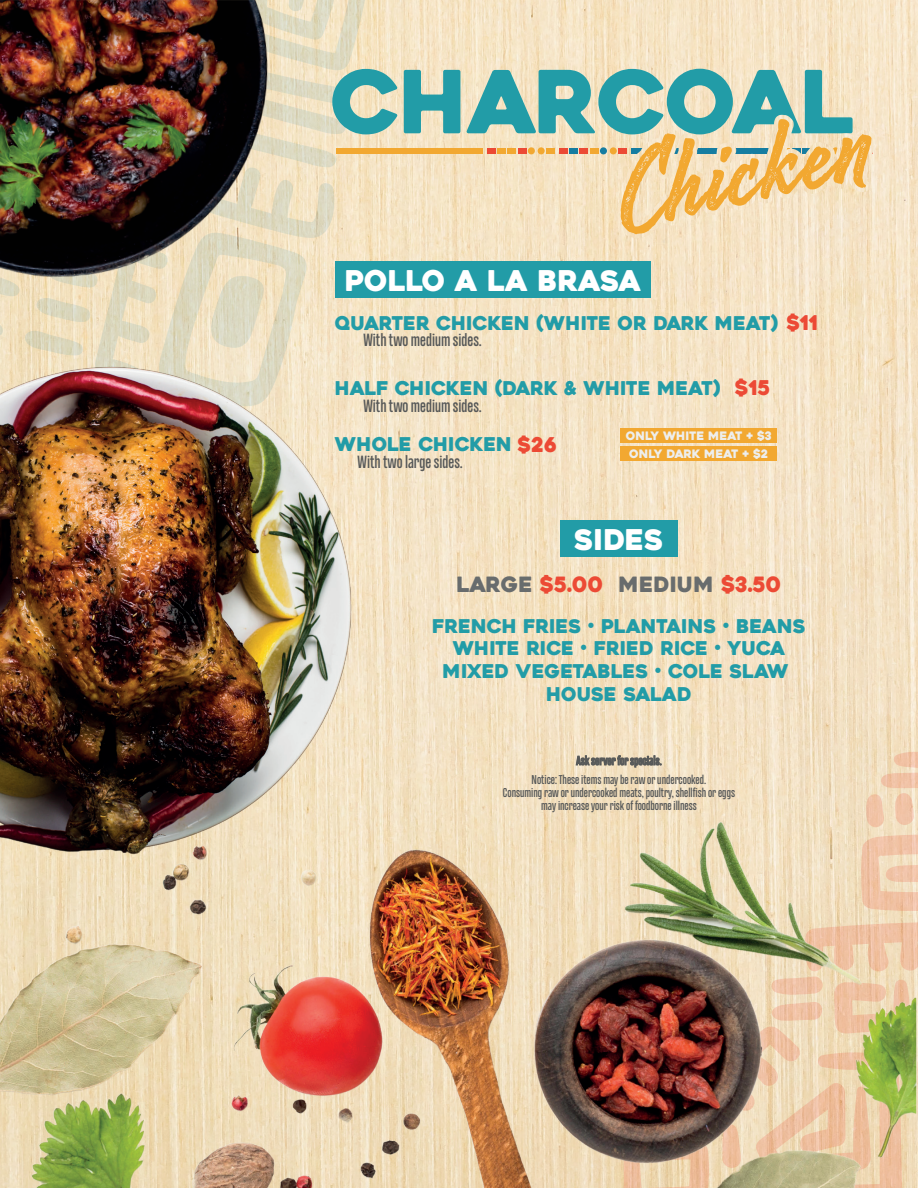
<style>
.page{position:relative;width:918px;height:1188px;background:#fff}
.page>*{position:absolute;margin:0;border:0;box-sizing:border-box;transform-origin:0 0}
.t1{font:86.7px "Heavitas";color:#229ca7}
.t2{font:28.5px "Heavitas";color:#fff}
.t3{font:21px "Heavitas";color:#686c6d}
.t4{font:18.9px/22.6px "Heavitas";color:#229ca7;text-align:center}
.t5{font:500 17.55px "Cairoli Now Condensed";color:#575959}
.t6{font:500 12.75px/13px "Cairoli Now Condensed";color:#575959;text-align:center}
.t7{font:11.55px/17.9px "Heavitas";color:#edeeed;text-align:center}
.s1{font-size:20.25px;color:#ec4a35}
.s2{color:#ec4a35}
</style>
<div class="page">
<img style="left:0;top:1px;width:918px;height:1187px">
<svg style="left:292px;top:0;width:81px;height:326px;background:#ede0c2"></svg>
<svg style="left:860px;top:752px;width:58px;height:160px"></svg>
<img style="left:0;top:0;width:292px;height:326px">
<img style="left:0;top:326px;width:639px;height:430px">
<img style="left:0;top:756px;width:917px;height:431px">
<svg style="left:576px;top:752px;width:86px;height:17px"></svg>
<div style="left:336px;top:149px;width:147px;height:5px;background:#f2a831"></div>
<div style="left:487px;top:148px;width:9px;height:6px;background:#ec4a35"></div>
<div style="left:498px;top:148px;width:8px;height:6px;background:#f2a831"></div>
<div style="left:508px;top:148px;width:8px;height:6px;background:#f2a831"></div>
<div style="left:518px;top:148px;width:8px;height:6px;background:#ec4a35"></div>
<div style="left:547px;top:148px;width:8px;height:6px;background:#f2a831"></div>
<div style="left:528px;top:147px;width:7px;height:7px;background:#f2a831;border-radius:50%"></div>
<div style="left:538px;top:147px;width:7px;height:7px;background:#f2a831;border-radius:50%"></div>
<div style="left:559px;top:148px;width:9px;height:6px;background:#ec4a35"></div>
<div style="left:570px;top:148px;width:8px;height:6px;background:#167da1"></div>
<div style="left:580px;top:148px;width:8px;height:6px;background:#ec4a35"></div>
<div style="left:590px;top:148px;width:8px;height:6px;background:#f2a831"></div>
<div style="left:619px;top:148px;width:8px;height:6px;background:#ec4a35"></div>
<div style="left:600px;top:147px;width:7px;height:7px;background:#167da1;border-radius:50%"></div>
<div style="left:610px;top:147px;width:7px;height:7px;background:#f2a831;border-radius:50%"></div>
<img style="left:703px;top:115px;width:77px;height:4px">
<svg style="left:621px;top:119px;width:251px;height:115px;background:#f0d19d"></svg>
<div style="left:620px;top:428px;width:157px;height:15px;background:#f2a831"></div>
<div style="left:620px;top:446px;width:157px;height:15px;background:#f2a831"></div>
<div style="left:335px;top:261px;width:316px;height:36px;background:#229ca7"></div>
<div style="left:560px;top:521px;width:118px;height:36px;background:#229ca7"></div>
<h1 class="t1" style="left:331px;top:49px;width:525px">CHARCOAL</h1>
<h2 class="t2" style="left:345px;top:263px;width:298px">POLLO A LA BRASA</h2>
<p class="t4" style="left:335px;top:312px;width:485px">QUARTER CHICKEN (WHITE OR DARK MEAT) <span class="s1">$11</span></p>
<p class="t5" style="left:363px;top:327px;width:120px">With two medium sides.</p>
<p class="t4" style="left:335px;top:377px;width:437px">HALF CHICKEN (DARK &amp; WHITE MEAT) <span class="s1">$15</span></p>
<p class="t7" style="left:626px;top:427px;width:148px">ONLY WHITE MEAT + $3<br>ONLY DARK MEAT + $2</p>
<p class="t5" style="left:363px;top:393px;width:120px">With two medium sides.</p>
<p class="t4" style="left:335px;top:433px;width:224px">WHOLE CHICKEN <span class="s1">$26</span></p>
<p class="t5" style="left:358px;top:450px;width:107px">With two large sides.</p>
<h2 class="t2" style="left:574px;top:522px;width:91px">SIDES</h2>
<p class="t3" style="left:457px;top:571px;width:326px">LARGE <span class="s2">$5.00</span> MEDIUM <span class="s2">$3.50</span></p>
<p class="t4" style="left:432px;top:615px;width:375px">FRENCH FRIES • PLANTAINS • BEANS<br>WHITE RICE • FRIED RICE • YUCA<br>MIXED VEGETABLES • COLE SLAW<br>HOUSE SALAD</p>
<p class="t6" style="left:503px;top:772px;width:234px">Notice: These items may be raw or undercooked.<br>Consuming raw or undercooked meats, poultry, shellfish or eggs may increase your risk of foodborne illness</p>
</div>
